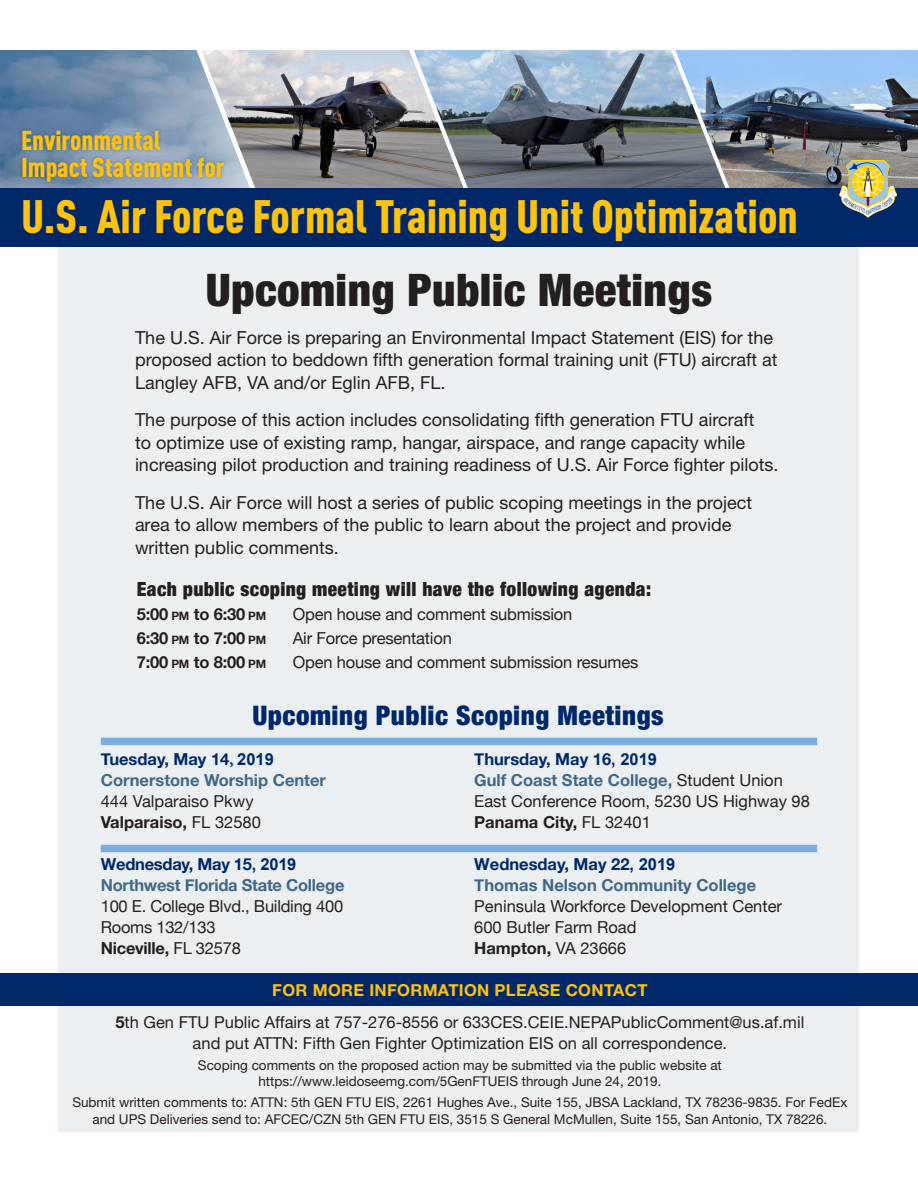
<style>
.page{position:relative;width:918px;height:1188px;background:#fff}
.page>*{position:absolute;margin:0;border:0;box-sizing:border-box;transform-origin:0 0}
.t1{font:900 46.2px "DIN Cond";color:#fec210}
.subhead_1{font:900 condensed 45px "Helvetica Neue LT Std";letter-spacing:.01em;color:#231f20}
.t2{font:900 27px "DIN Cond";color:#fec210}
.subhead_1-2{font:900 condensed 27px "Helvetica Neue LT Std";letter-spacing:.02em;color:#002868}
.subhead_1-3{font:900 condensed 19.5px "Helvetica Neue";letter-spacing:.02em;color:#231f20}
.t3{font:18px/22.5px "Helvetica Neue LT Std";color:#231f20}
.t4{font:16.5px/21px "Helvetica Neue";letter-spacing:-.01em;color:#231f20}
.t5{font:16.5px/21px "Helvetica Neue LT Std";color:#231f20;text-align:center}
.subhead_1-4{font:700 16.5px/21px "Helvetica Neue";color:#406785}
.t6{font:700 16.5px "Helvetica Neue";letter-spacing:-.01em;color:#231f20}
.t7{font:700 16.5px "Helvetica Neue LT Std";letter-spacing:.02em;color:#fec210}
.t8{font:13.5px/16.5px "Helvetica Neue LT Std";color:#231f20;text-align:center}
.s1{font-size:11.55px}
.s2{color:#002868}
.s3{font-family:"Minion Pro";color:#002868}
.s4{font-family:"Arial";color:#002868}
.s5{font-weight:400;color:#231f20}
.s6{color:#231f20}
.s7{font-weight:700;color:#002868}
.s8{font-family:"Arial";font-weight:700;color:#002868}
.s9{font-weight:700;color:#406785}
.s10{font-weight:700}
</style>
<div class="page">
<div style="left:58px;top:203px;width:801px;height:929px;background:#eceff1"></div>
<img style="left:727px;top:50px;width:191px;height:139px">
<img style="left:0;top:50px;width:196px;height:139px">
<img style="left:465px;top:50px;width:262px;height:139px">
<div style="left:19px;top:126px;width:209px;height:59px;background:#002868;opacity:.33"></div>
<img style="left:196px;top:50px;width:269px;height:139px">
<div style="left:0;top:189px;width:918px;height:58px;background:#002868"></div>
<img style="left:840px;top:161px;width:57px;height:56px">
<div style="left:0;top:973px;width:918px;height:32px;background:#002868"></div>
<div style="left:101px;top:738px;width:716px;height:7px;background:#79aede"></div>
<div style="left:101px;top:845px;width:716px;height:7px;background:#79aede"></div>
<p class="t2" style="left:21px;top:124px;width:141px">Environmental</p>
<p class="t2" style="left:21px;top:150px;width:205px">Impact Statement for</p>
<p class="t1" style="left:21px;top:187px;width:778px">U.S. Air Force Formal Training Unit Optimization</p>
<p class="subhead_1" style="left:206px;top:262px;width:508px">Upcoming Public Meetings</p>
<p class="t3" style="left:135px;top:326px;width:644px">The U.S. Air Force is preparing an Environmental Impact Statement (EIS) for the proposed action to beddown fifth generation formal training unit (FTU) aircraft at<br>Langley AFB, VA and/or Eglin AFB, FL.</p>
<p class="t3" style="left:135px;top:409px;width:645px">The purpose of this action includes consolidating fifth generation FTU aircraft<br>to optimize use of existing ramp, hangar, airspace, and range capacity while increasing pilot production and training readiness of U.S. Air Force fighter pilots.</p>
<p class="t3" style="left:135px;top:491px;width:619px">The U.S. Air Force will host a series of public scoping meetings in the project area to allow members of the public to learn about the project and provide written public comments.</p>
<p class="subhead_1-3" style="left:137px;top:573px;width:516px">Each public scoping meeting will have the following agenda:</p>
<p class="t6" style="left:137px;top:601px;width:131px">5:00 <span class="s1">PM</span> to 6:30 <span class="s1">PM</span></p>
<p class="t4" style="left:293px;top:605px;width:281px">Open house and comment submission</p>
<p class="t6" style="left:137px;top:625px;width:131px">6:30 <span class="s1">PM</span> to 7:00 <span class="s1">PM</span></p>
<p class="t4" style="left:293px;top:629px;width:161px">Air Force presentation</p>
<p class="t6" style="left:137px;top:649px;width:131px">7:00 <span class="s1">PM</span> to 8:00 <span class="s1">PM</span></p>
<p class="t4" style="left:293px;top:653px;width:347px">Open house and comment submission resumes</p>
<p class="subhead_1-2" style="left:252px;top:698px;width:413px">Upcoming Public Scoping Meetings</p>
<p class="subhead_1-4" style="left:101px;top:749px;width:227px"><span class="s2">Tuesday, May 14</span><span class="s3">,</span> <span class="s4">2019<br></span>Cornerstone Worship Center<br><span class="s5">444 Valparaiso Pkwy<br></span><span class="s6">Valparaiso,</span> <span class="s5">FL 32580</span></p>
<p class="t4" style="left:101px;top:855px;width:245px"><span class="s7">Wednesday, May 15</span><span class="s8">, 2019<br></span><span class="s9">Northwest Florida State College<br></span>100 E. College Blvd., Building 400<br>Rooms 132/133<br><span class="s10">Niceville,</span> FL 32578</p>
<p class="t4" style="left:474px;top:750px;width:337px"><span class="s7">Thursday, May 16</span><span class="s8">, 2019<br></span><span class="s9">Gulf Coast State College,</span> Student Union<br>East Conference Room, 5230 US Highway 98<br><span class="s10">Panama City,</span> FL 32401</p>
<p class="t4" style="left:474px;top:855px;width:309px"><span class="s7">Wednesday, May 22</span><span class="s8">, 2019<br></span><span class="s9">Thomas Nelson Community College<br></span>Peninsula Workforce Development Center<br>600 Butler Farm Road<br><span class="s10">Hampton,</span> VA 23666</p>
<p class="t7" style="left:272px;top:980px;width:377px">FOR MORE INFORMATION PLEASE CONTACT</p>
<p class="t5" style="left:115px;top:1011px;width:690px"><span class="s10">5</span>th Gen FTU Public Affairs at 757-276-8556 or 633CES.CEIE.NEPAPublicComment@us.af.mil and put ATTN: Fifth Gen Fighter Optimization EIS on all correspondence.</p>
<p class="t8" style="left:198px;top:1056px;width:525px">Scoping comments on the proposed action may be submitted via the public website at https://www.leidoseemg.com/5GenFTUEIS through June 24, 2019.</p>
<p class="t8" style="left:72px;top:1094px;width:776px">Submit written comments to: ATTN: 5th GEN FTU EIS, 2261 Hughes Ave., Suite 155, JBSA Lackland, TX 78236-9835. For FedEx and UPS Deliveries send to: AFCEC/CZN 5th GEN FTU EIS, 3515 S General McMullen, Suite 155, San Antonio, TX 78226.</p>
</div>
